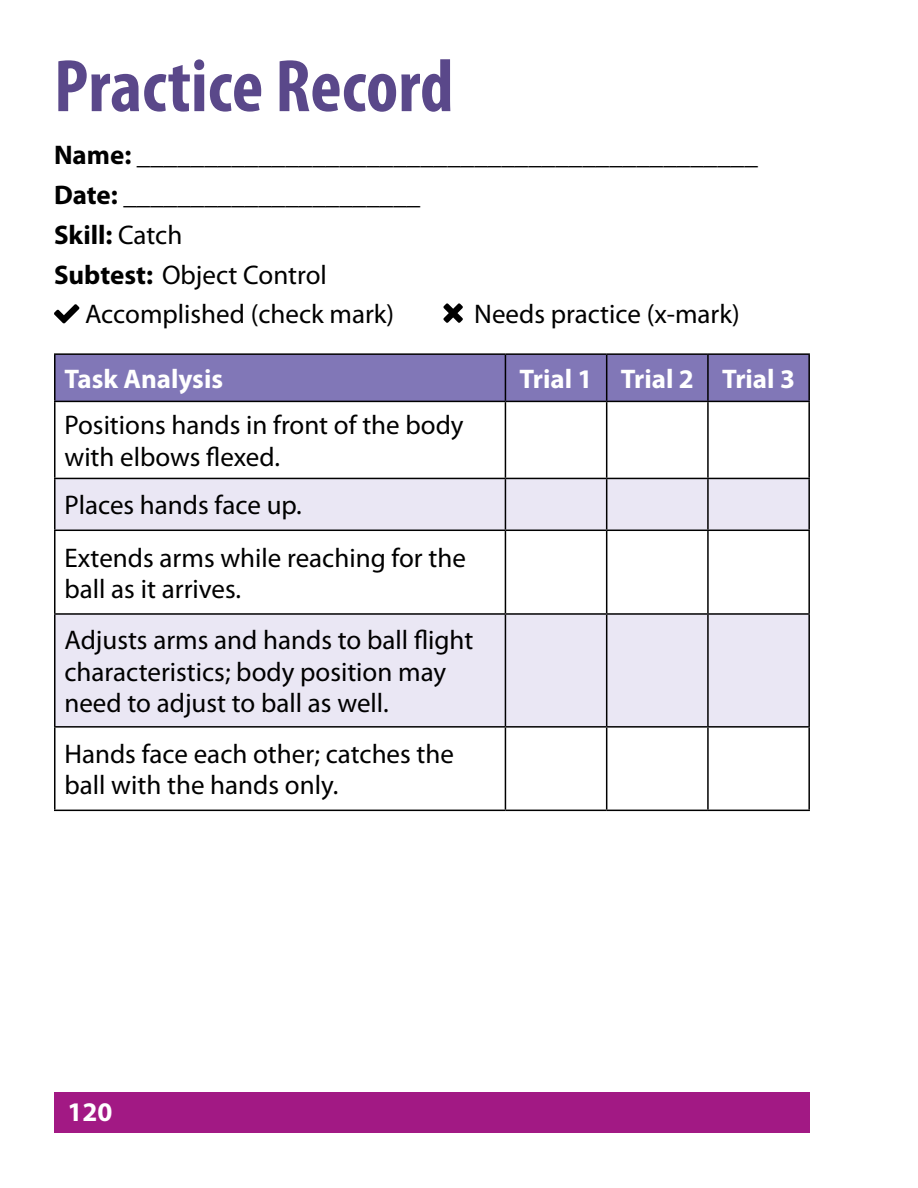
<style>
.page{position:relative;width:918px;height:1188px;background:#fff}
.page>*{position:absolute;margin:0;border:0;box-sizing:border-box;transform-origin:0 0}
.t1{font:700 condensed 75px "Myriad Pro";color:#5a488a}
.t2{font:27px/31.5px "Myriad Pro";color:#000}
.t3{font:700 27px "Myriad Pro";color:#000}
.t4{font:700 27px "Myriad Pro";color:#fff}
.s1{font-weight:400}
.s2{font-weight:700}
</style>
<div class="page">
<div style="left:54px;top:1092px;width:756px;height:40px;background:#a21984"></div>
<svg style="left:54px;top:304px;width:26px;height:19px"></svg>
<svg style="left:443px;top:303px;width:20px;height:20px"></svg>
<div style="left:56px;top:355px;width:752px;height:46px;background:#8177b7"></div>
<svg style="left:56px;top:479px;width:752px;height:247px;fill:#eae7f4"></svg>
<hr style="left:54px;top:353px;width:451px;height:2px;background:#000">
<hr style="left:54px;top:355px;width:2px;height:46px;background:#000">
<hr style="left:505px;top:353px;width:102px;height:2px;background:#000">
<hr style="left:505px;top:355px;width:1px;height:46px;background:#000">
<hr style="left:607px;top:353px;width:101px;height:2px;background:#000">
<hr style="left:606px;top:355px;width:1px;height:46px;background:#000">
<hr style="left:708px;top:353px;width:102px;height:2px;background:#000">
<hr style="left:707px;top:355px;width:2px;height:46px;background:#000">
<hr style="left:808px;top:355px;width:2px;height:46px;background:#000">
<hr style="left:54px;top:401px;width:451px;height:1px;background:#000">
<hr style="left:54px;top:402px;width:2px;height:76px;background:#000">
<hr style="left:505px;top:401px;width:102px;height:1px;background:#000">
<hr style="left:505px;top:402px;width:1px;height:76px;background:#000">
<hr style="left:607px;top:401px;width:101px;height:1px;background:#000">
<hr style="left:606px;top:402px;width:1px;height:76px;background:#000">
<hr style="left:708px;top:401px;width:102px;height:1px;background:#000">
<hr style="left:707px;top:402px;width:2px;height:76px;background:#000">
<hr style="left:808px;top:402px;width:2px;height:76px;background:#000">
<hr style="left:54px;top:478px;width:451px;height:1px;background:#000">
<hr style="left:54px;top:479px;width:2px;height:51px;background:#000">
<hr style="left:505px;top:478px;width:102px;height:1px;background:#000">
<hr style="left:505px;top:479px;width:1px;height:51px;background:#000">
<hr style="left:607px;top:478px;width:101px;height:1px;background:#000">
<hr style="left:606px;top:479px;width:1px;height:51px;background:#000">
<hr style="left:708px;top:478px;width:102px;height:1px;background:#000">
<hr style="left:707px;top:479px;width:2px;height:51px;background:#000">
<hr style="left:808px;top:479px;width:2px;height:51px;background:#000">
<hr style="left:54px;top:530px;width:451px;height:1px;background:#000">
<hr style="left:54px;top:531px;width:2px;height:82px;background:#000">
<hr style="left:505px;top:530px;width:102px;height:1px;background:#000">
<hr style="left:505px;top:531px;width:1px;height:82px;background:#000">
<hr style="left:607px;top:530px;width:101px;height:1px;background:#000">
<hr style="left:606px;top:531px;width:1px;height:82px;background:#000">
<hr style="left:708px;top:530px;width:102px;height:1px;background:#000">
<hr style="left:707px;top:531px;width:2px;height:82px;background:#000">
<hr style="left:808px;top:531px;width:2px;height:82px;background:#000">
<hr style="left:54px;top:613px;width:451px;height:2px;background:#000">
<hr style="left:54px;top:615px;width:2px;height:111px;background:#000">
<hr style="left:505px;top:613px;width:102px;height:2px;background:#000">
<hr style="left:505px;top:615px;width:1px;height:111px;background:#000">
<hr style="left:607px;top:613px;width:101px;height:2px;background:#000">
<hr style="left:606px;top:615px;width:1px;height:111px;background:#000">
<hr style="left:708px;top:613px;width:102px;height:2px;background:#000">
<hr style="left:707px;top:615px;width:2px;height:111px;background:#000">
<hr style="left:808px;top:615px;width:2px;height:111px;background:#000">
<hr style="left:54px;top:726px;width:451px;height:2px;background:#000">
<hr style="left:54px;top:728px;width:2px;height:82px;background:#000">
<hr style="left:505px;top:726px;width:102px;height:2px;background:#000">
<hr style="left:505px;top:728px;width:1px;height:82px;background:#000">
<hr style="left:607px;top:726px;width:101px;height:2px;background:#000">
<hr style="left:606px;top:728px;width:1px;height:82px;background:#000">
<hr style="left:708px;top:726px;width:102px;height:2px;background:#000">
<hr style="left:707px;top:728px;width:2px;height:82px;background:#000">
<hr style="left:808px;top:728px;width:2px;height:82px;background:#000">
<hr style="left:54px;top:810px;width:451px;height:1px;background:#000">
<hr style="left:505px;top:810px;width:102px;height:1px;background:#000">
<hr style="left:607px;top:810px;width:101px;height:1px;background:#000">
<hr style="left:708px;top:810px;width:102px;height:1px;background:#000">
<h1 class="t1" style="left:54px;top:39px;width:401px">Practice Record</h1>
<p class="t3" style="left:54px;top:138px;width:705px">Name: ______________________________________________</p>
<p class="t3" style="left:54px;top:177px;width:368px">Date: ______________________</p>
<p class="t3" style="left:54px;top:217px;width:130px">Skill: <span class="s1">Catch</span></p>
<p class="t2" style="left:54px;top:258px;width:274px"><span class="s2">Subtest:</span> Object Control</p>
<p class="t2" style="left:85px;top:298px;width:311px">Accomplished (check mark)</p>
<p class="t2" style="left:474px;top:298px;width:267px">Needs practice (x-mark)</p>
<p class="t4" style="left:64px;top:361px;width:160px">Task Analysis</p>
<p class="t4" style="left:520px;top:361px;width:277px">Trial 1 Trial 2 Trial 3</p>
<p class="t2" style="left:64px;top:409px;width:401px">Positions hands in front of the body with elbows flexed.</p>
<p class="t2" style="left:64px;top:479px;width:403px;line-height:52.1px">Places hands face up.<br>Extends arms while reaching for the</p>
<p class="t2" style="left:64px;top:563px;width:410px;line-height:51px">ball as it arrives.<br>Adjusts arms and hands to ball flight</p>
<p class="t2" style="left:64px;top:655px;width:383px">characteristics; body position may need to adjust to ball as well.</p>
<p class="t2" style="left:64px;top:738px;width:391px">Hands face each other; catches the ball with the hands only.</p>
<p class="t4" style="left:68px;top:1094px;width:46px">120</p>
</div>
